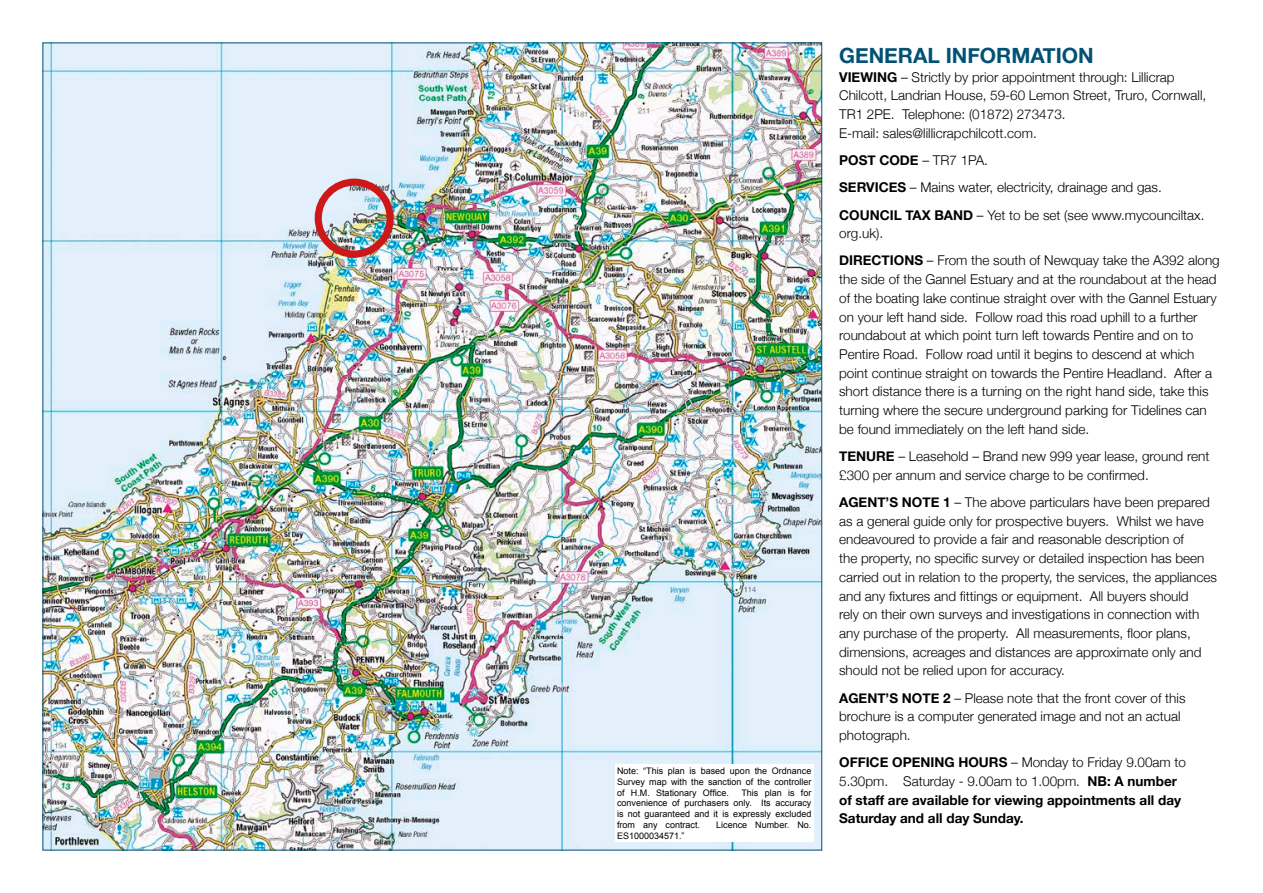
<style>
.page{position:relative;width:1263px;height:893px;background:#fff}
.page>*{position:absolute;margin:0;border:0;box-sizing:border-box;transform-origin:0 0}
.t1{font:700 21px "Helvetica Neue";color:#005173}
.t2{font:300 13.5px/18.8px "Helvetica Neue";color:#000}
.t3{font:700 13.5px/18.8px "Helvetica Neue";color:#000}
.t4{font:9px/10.8px "Arial";color:#000;text-align:justify}
.s1{font-weight:700}
.s2{font-weight:300}
</style>
<div class="page">
<img style="left:45px;top:45px;width:775px;height:803px">
<div style="left:315px;top:179px;width:79px;height:79px;border:7px solid #cd1719;border-radius:50%"></div>
<div style="left:615px;top:764px;width:198px;height:78px;background:#fff"></div>
<p class="t4" style="left:617px;top:765px;width:196px">Note: “This plan is based upon the Ordnance Survey map with the sanction of the controller of H.M. Stationary Office.</p>
<p class="t4" style="left:617px;top:787px;width:196px;text-indent:124px">This plan is for convenience of purchasers only. Its accuracy is not guaranteed and it is expressly excluded from any contract.</p>
<p class="t4" style="left:716px;top:819px;width:97px">Licence Number. No.</p>
<p class="t4" style="left:617px;top:830px;width:69px">ES1000034571.”</p>
<h1 class="t1" style="left:839px;top:43px;width:256px">GENERAL INFORMATION</h1>
<p class="t2" style="left:839px;top:67px;width:369px"><span class="s1">VIEWING</span> – Strictly by prior appointment through: Lillicrap Chilcott, Landrian House, 59-60 Lemon Street, Truro, Cornwall, TR1 2PE. Telephone: (01872) 273473.<br>E-mail: sales@lillicrapchilcott.com.</p>
<p class="t2" style="left:839px;top:146px;width:367px;line-height:27.2px"><span class="s1">POST CODE</span> – TR7 1PA.<br><span class="s1">SERVICES</span> – Mains water, electricity, drainage and gas.<br><span class="s1">COUNCIL TAX BAND</span> – Yet to be set (see www.mycounciltax.</p>
<p class="t2" style="left:839px;top:219px;width:382px;line-height:27.2px">org.uk).<br><span class="s1">DIRECTIONS</span> – From the south of Newquay take the A392 along</p>
<p class="t2" style="left:839px;top:269px;width:379px">the side of the Gannel Estuary and at the roundabout at the head of the boating lake continue straight over with the Gannel Estuary on your left hand side. Follow road this road uphill to a further roundabout at which point turn left towards Pentire and on to Pentire Road. Follow road until it begins to descend at which point continue straight on towards the Pentire Headland. After a short distance there is a turning on the right hand side, take this turning where the secure underground parking for Tidelines can be found immediately on the left hand side.</p>
<p class="t2" style="left:839px;top:446px;width:372px"><span class="s1">TENURE</span> – Leasehold – Brand new 999 year lease, ground rent £300 per annum and service charge to be confirmed.</p>
<p class="t2" style="left:839px;top:492px;width:379px"><span class="s1">AGENT’S NOTE 1</span> – The above particulars have been prepared as a general guide only for prospective buyers. Whilst we have endeavoured to provide a fair and reasonable description of<br>the property, no specific survey or detailed inspection has been carried out in relation to the property, the services, the appliances and any fixtures and fittings or equipment. All buyers should<br>rely on their own surveys and investigations in connection with any purchase of the property. All measurements, floor plans, dimensions, acreages and distances are approximate only and should not be relied upon for accuracy.</p>
<p class="t2" style="left:839px;top:687px;width:348px"><span class="s1">AGENT’S NOTE 2</span> – Please note that the front cover of this brochure is a computer generated image and not an actual photograph.</p>
<p class="t3" style="left:839px;top:753px;width:348px">OFFICE OPENING HOURS <span class="s2">– Monday to Friday 9.00am to 5.30pm. Saturday - 9.00am to 1.00pm.</span> NB: A number of staff are available for viewing appointments all day Saturday and all day Sunday.</p>
</div>
